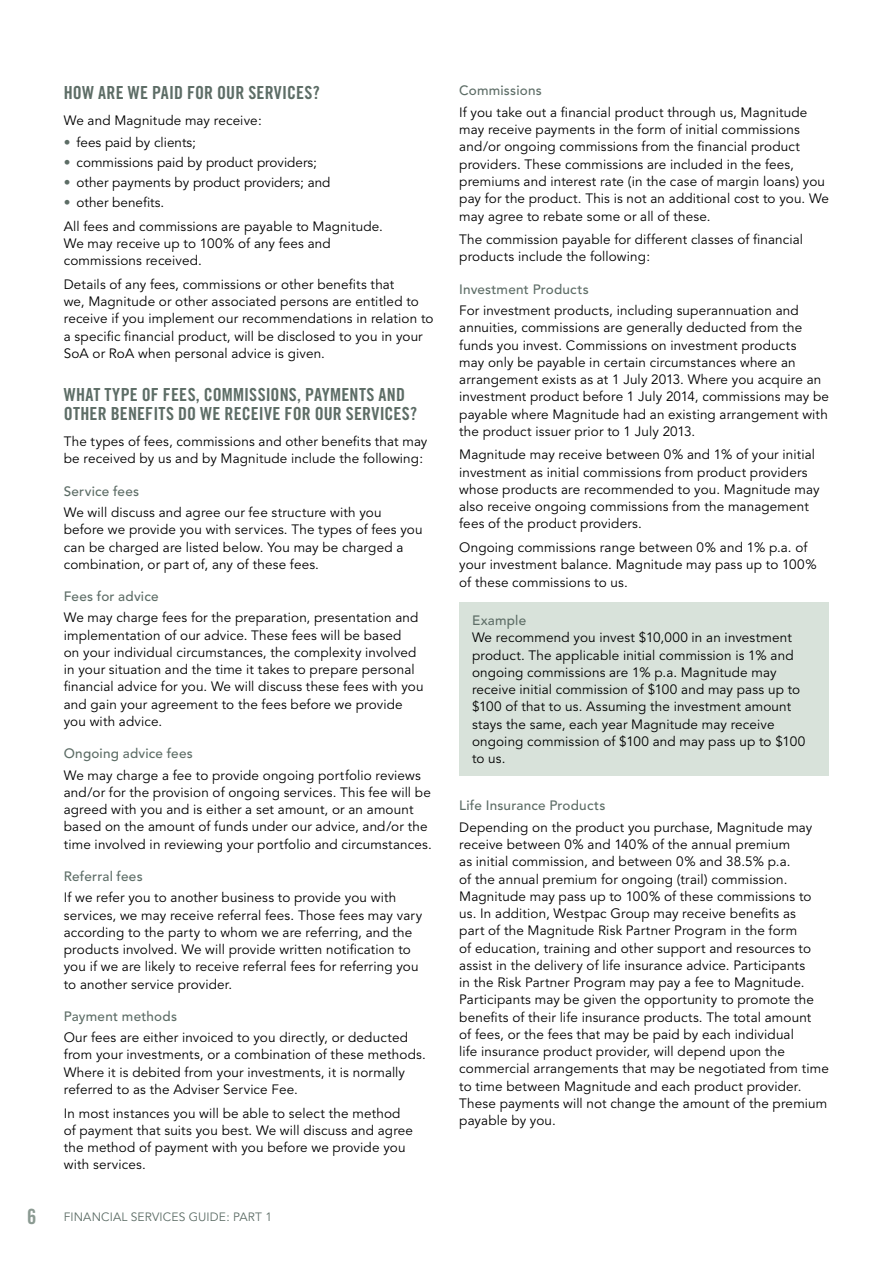
<style>
.page{position:relative;width:893px;height:1263px;background:#fff}
.page>*{position:absolute;margin:0;border:0;box-sizing:border-box;transform-origin:0 0}
.t1{font:21px "Trade Gothic Bold Cond Twenty";color:#8b9a92}
.t2{font:18px/19.5px "Trade Gothic Bold Cond Twenty";letter-spacing:.01em;color:#5d6d66}
.t3{font:13.5px/17.2px "Avenir";letter-spacing:.01em;color:#000}
.t4{font:500 13.5px "Avenir";letter-spacing:.015em;color:#5d6d66}
.t5{font:12px "Avenir";letter-spacing:.015em;color:#5d6d66}
.s1{color:#5d6d66}
</style>
<div class="page">
<div style="left:459px;top:602px;width:370px;height:174px;background:#d8e2da"></div>
<h2 class="t2" style="left:64px;top:82px;width:258px">HOW ARE WE PAID FOR OUR SERVICES?</h2>
<p class="t3" style="left:64px;top:112px;width:199px">We and Magnitude may receive:</p>
<p class="t3" style="left:64px;top:134px;width:134px"><span class="s1">•</span> fees paid by clients;</p>
<p class="t3" style="left:64px;top:154px;width:255px"><span class="s1">•</span> commissions paid by product providers;</p>
<p class="t3" style="left:64px;top:174px;width:268px"><span class="s1">•</span> other payments by product providers; and</p>
<p class="t3" style="left:64px;top:191px;width:321px;line-height:23.7px"><span class="s1">•</span> other benefits.<br>All fees and commissions are payable to Magnitude.</p>
<p class="t3" style="left:64px;top:235px;width:269px">We may receive up to 100% of any fees and commissions received.</p>
<p class="t3" style="left:64px;top:276px;width:371px">Details of any fees, commissions or other benefits that<br>we, Magnitude or other associated persons are entitled to receive if you implement our recommendations in relation to a specific financial product, will be disclosed to you in your SoA or RoA when personal advice is given.</p>
<h2 class="t2" style="left:64px;top:385px;width:355px">WHAT TYPE OF FEES, COMMISSIONS, PAYMENTS AND<br>OTHER BENEFITS DO WE RECEIVE FOR OUR SERVICES?</h2>
<p class="t3" style="left:64px;top:433px;width:365px">The types of fees, commissions and other benefits that may be received by us and by Magnitude include the following:</p>
<p class="t4" style="left:64px;top:483px;width:77px">Service fees</p>
<p class="t3" style="left:64px;top:504px;width:360px">We will discuss and agree our fee structure with you before we provide you with services. The types of fees you can be charged are listed below. You may be charged a combination, or part of, any of these fees.</p>
<p class="t4" style="left:64px;top:588px;width:96px">Fees for advice</p>
<p class="t3" style="left:64px;top:609px;width:361px">We may charge fees for the preparation, presentation and implementation of our advice. These fees will be based<br>on your individual circumstances, the complexity involved in your situation and the time it takes to prepare personal financial advice for you. We will discuss these fees with you and gain your agreement to the fees before we provide you with advice.</p>
<p class="t4" style="left:64px;top:746px;width:131px">Ongoing advice fees</p>
<p class="t3" style="left:64px;top:767px;width:369px">We may charge a fee to provide ongoing portfolio reviews and/or for the provision of ongoing services. This fee will be agreed with you and is either a set amount, or an amount based on the amount of funds under our advice, and/or the time involved in reviewing your portfolio and circumstances.</p>
<p class="t4" style="left:64px;top:868px;width:80px">Referral fees</p>
<p class="t3" style="left:64px;top:889px;width:360px">If we refer you to another business to provide you with services, we may receive referral fees. Those fees may vary according to the party to whom we are referring, and the products involved. We will provide written notification to you if we are likely to receive referral fees for referring you to another service provider.</p>
<p class="t4" style="left:64px;top:1008px;width:115px">Payment methods</p>
<p class="t3" style="left:64px;top:1029px;width:363px">Our fees are either invoiced to you directly, or deducted from your investments, or a combination of these methods.<br>Where it is debited from your investments, it is normally referred to as the Adviser Service Fee.</p>
<p class="t3" style="left:64px;top:1105px;width:351px">In most instances you will be able to select the method of payment that suits you best. We will discuss and agree the method of payment with you before we provide you with services.</p>
<h1 class="t1" style="left:27px;top:1203px;width:11px">6</h1>
<p class="t5" style="left:64px;top:1210px;width:210px">FINANCIAL SERVICES GUIDE: PART 1</p>
<p class="t4" style="left:459px;top:83px;width:84px">Commissions</p>
<p class="t3" style="left:459px;top:104px;width:371px">If you take out a financial product through us, Magnitude may receive payments in the form of initial commissions and/or ongoing commissions from the financial product providers. These commissions are included in the fees, premiums and interest rate (in the case of margin loans) you pay for the product. This is not an additional cost to you. We may agree to rebate some or all of these.</p>
<p class="t3" style="left:459px;top:231px;width:345px">The commission payable for different classes of financial products include the following:</p>
<p class="t4" style="left:459px;top:281px;width:131px">Investment Products</p>
<p class="t3" style="left:459px;top:302px;width:371px">For investment products, including superannuation and annuities, commissions are generally deducted from the funds you invest. Commissions on investment products<br>may only be payable in certain circumstances where an arrangement exists as at 1 July 2013. Where you acquire an investment product before 1 July 2014, commissions may be payable where Magnitude had an existing arrangement with the product issuer prior to 1 July 2013.</p>
<p class="t3" style="left:459px;top:447px;width:362px">Magnitude may receive between 0% and 1% of your initial investment as initial commissions from product providers whose products are recommended to you. Magnitude may also receive ongoing commissions from the management fees of the product providers.</p>
<p class="t3" style="left:459px;top:539px;width:359px">Ongoing commissions range between 0% and 1% p.a. of your investment balance. Magnitude may pass up to 100% of these commissions to us.</p>
<p class="t4" style="left:472px;top:613px;width:56px">Example</p>
<p class="t3" style="left:472px;top:629px;width:335px">We recommend you invest $10,000 in an investment product. The applicable initial commission is 1% and ongoing commissions are 1% p.a. Magnitude may receive initial commission of $100 and may pass up to $100 of that to us. Assuming the investment amount stays the same, each year Magnitude may receive ongoing commission of $100 and may pass up to $100 to us.</p>
<p class="t4" style="left:459px;top:798px;width:148px">Life Insurance Products</p>
<p class="t3" style="left:459px;top:819px;width:371px">Depending on the product you purchase, Magnitude may receive between 0% and 140% of the annual premium<br>as initial commission, and between 0% and 38.5% p.a.<br>of the annual premium for ongoing (trail) commission.<br>Magnitude may pass up to 100% of these commissions to us. In addition, Westpac Group may receive benefits as<br>part of the Magnitude Risk Partner Program in the form<br>of education, training and other support and resources to assist in the delivery of life insurance advice. Participants<br>in the Risk Partner Program may pay a fee to Magnitude.<br>Participants may be given the opportunity to promote the benefits of their life insurance products. The total amount<br>of fees, or the fees that may be paid by each individual<br>life insurance product provider, will depend upon the commercial arrangements that may be negotiated from time to time between Magnitude and each product provider.<br>These payments will not change the amount of the premium payable by you.</p>
</div>
